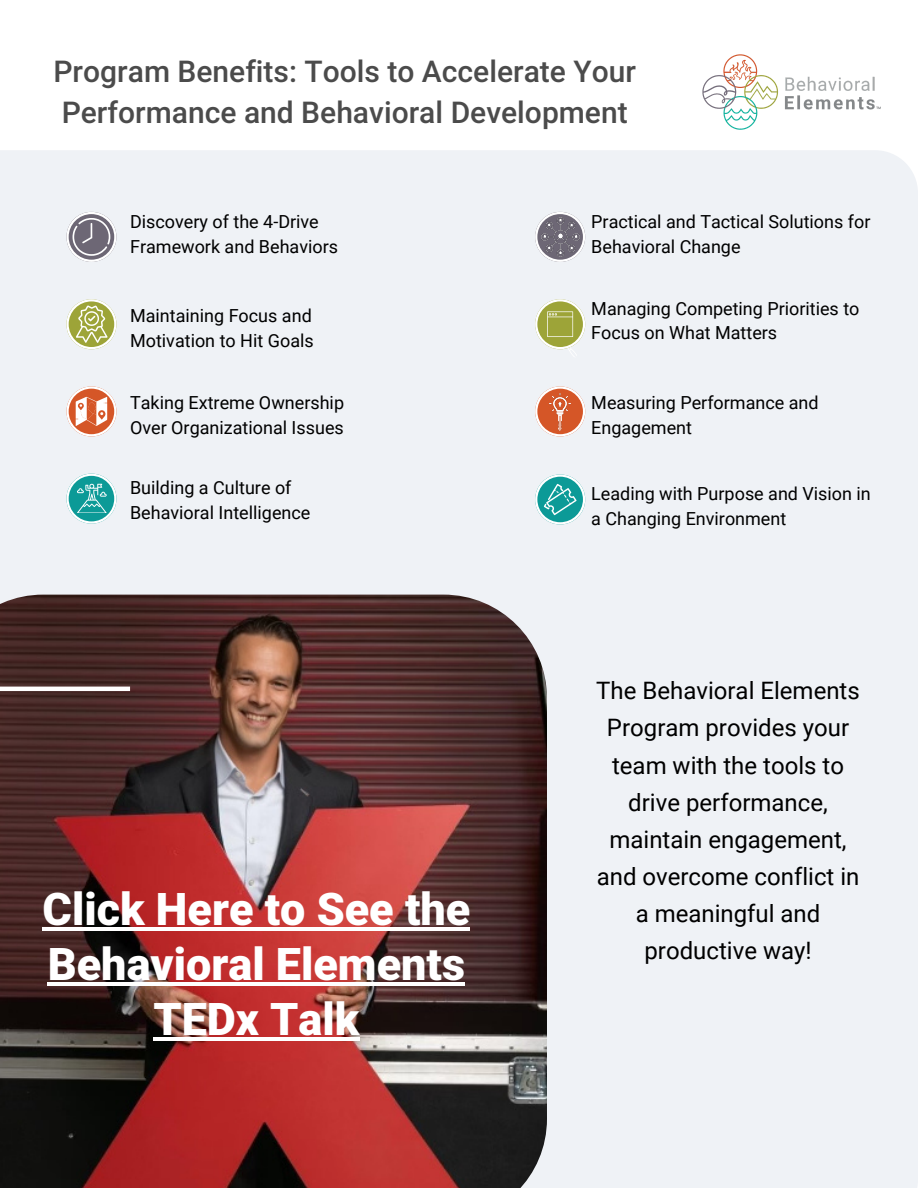
<style>
.page{position:relative;width:918px;height:1188px;background:#fff}
.page>*{position:absolute;margin:0;border:0;box-sizing:border-box;transform-origin:0 0}
.t1{font:900 45px/55.2px "Roboto";color:#fff;text-align:center}
.t2{font:500 30px/41.7px "Roboto";color:#4b4b4b}
.t3{font:24px/37.2px "Roboto";color:#000;text-align:center}
.t4{font:18px/24.8px "Roboto";color:#000}
</style>
<div class="page">
<img style="left:702px;top:54px;width:179px;height:76px">
<div style="left:0;top:150px;width:918px;height:1038px;background:#eff2f6"></div>
<img style="left:0;top:595px;width:547px;height:593px">
<hr style="left:0;top:687px;width:130px;height:4px;background:#fff">
<svg style="left:66px;top:212px;width:50px;height:50px"></svg>
<svg style="left:66px;top:299px;width:50px;height:50px"></svg>
<svg style="left:66px;top:386px;width:50px;height:50px"></svg>
<svg style="left:66px;top:474px;width:50px;height:50px"></svg>
<svg style="left:535px;top:474px;width:50px;height:51px"></svg>
<svg style="left:535px;top:299px;width:50px;height:59px"></svg>
<svg style="left:535px;top:212px;width:50px;height:50px"></svg>
<img style="left:541px;top:218px;width:38px;height:38px">
<svg style="left:535px;top:386px;width:50px;height:50px"></svg>
<img style="left:550px;top:393px;width:20px;height:37px">
<hr style="left:43px;top:927px;width:427px;height:4px;background:#fff">
<hr style="left:48px;top:982px;width:417px;height:4px;background:#fff">
<hr style="left:153px;top:1037px;width:207px;height:4px;background:#fff">
<p class="t2" style="left:53px;top:51px;width:584px">Program Benefits: Tools to Accelerate Your<br>Performance and Behavioral Development</p>
<p class="t4" style="left:130px;top:210px;width:210px">Discovery of the 4-Drive<br>Framework and Behaviors</p>
<p class="t4" style="left:130px;top:303px;width:185px">Maintaining Focus and<br>Motivation to Hit Goals</p>
<p class="t4" style="left:130px;top:391px;width:216px">Taking Extreme Ownership<br>Over Organizational Issues</p>
<p class="t4" style="left:130px;top:476px;width:182px">Building a Culture of<br>Behavioral Intelligence</p>
<p class="t1" style="left:43px;top:882px;width:429px">Click Here to See the<br>Behavioral Elements<br>TEDx Talk</p>
<p class="t4" style="left:591px;top:210px;width:281px">Practical and Tactical Solutions for<br>Behavioral Change</p>
<p class="t4" style="left:591px;top:296px;width:270px">Managing Competing Priorities to<br>Focus on What Matters</p>
<p class="t4" style="left:591px;top:391px;width:229px">Measuring Performance and<br>Engagement</p>
<p class="t4" style="left:591px;top:482px;width:281px">Leading with Purpose and Vision in a Changing Environment</p>
<p class="t3" style="left:596px;top:673px;width:265px">The Behavioral Elements<br>Program provides your team with the tools to drive performance, maintain engagement, and overcome conflict in a meaningful and productive way!</p>
</div>
